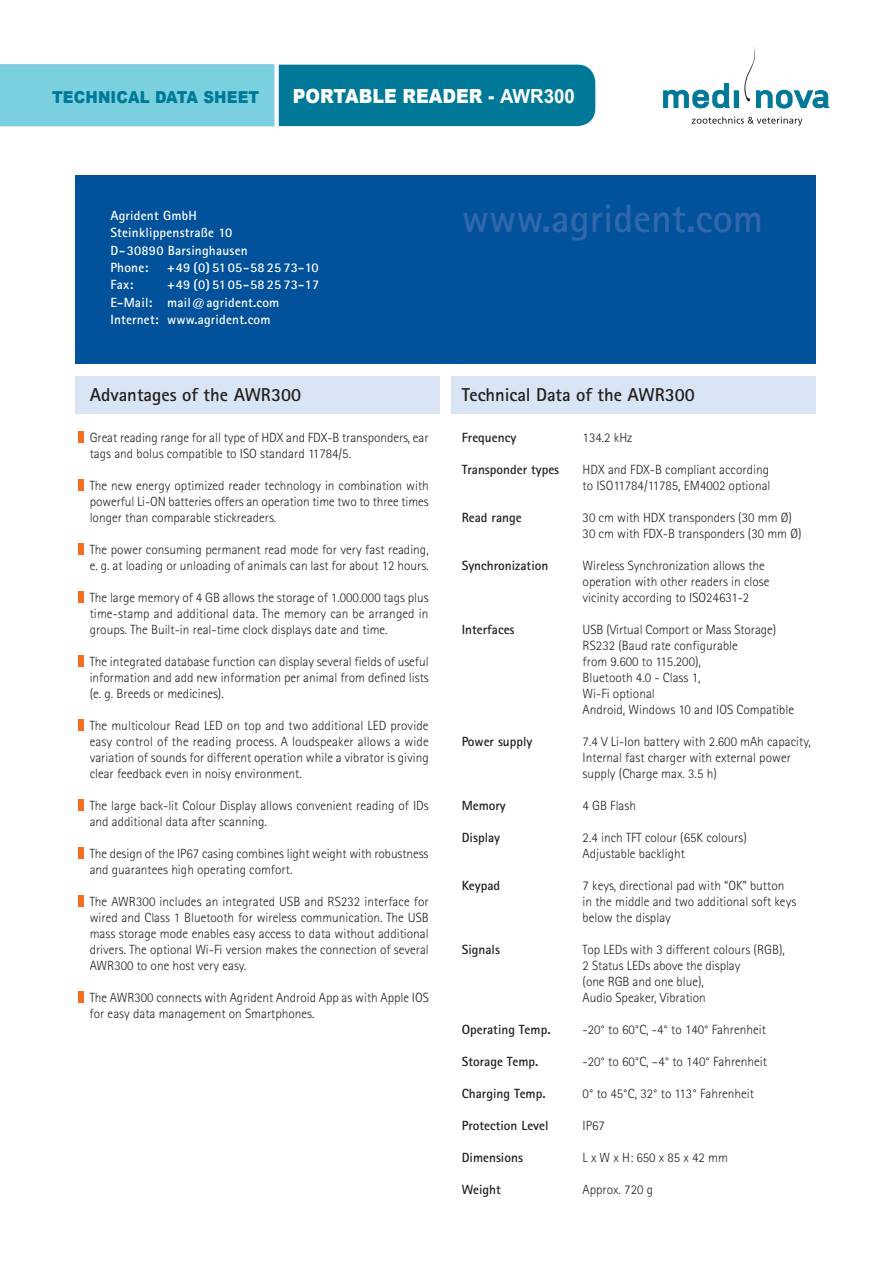
<style>
.page{position:relative;width:893px;height:1263px;background:#fff}
.page>*{position:absolute;margin:0;border:0;box-sizing:border-box;transform-origin:0 0}
.t1{font:700 39.9px "Rotis Sans Serif";color:#3068ab}
.t2{font:900 19.5px "Arial";color:#fff;scale:.9 1}
.t3{font:700 18.6px "Rotis Sans Serif";color:#231f20}
.t4{font:900 16.5px "Arial";letter-spacing:.01em;color:#007999;scale:.9 1}
.t5{font:300 13.35px/16px "Rotis Sans Serif";color:#231f20}
.t6{font:700 13.35px "Rotis Sans Serif";color:#231f20}
.t7{font:700 13.35px/17.2px "Rotis Sans Serif";letter-spacing:.015em;color:#fff}
.s1{font-weight:700}
</style>
<div class="page">
<svg style="left:0;top:65px;width:595px;height:61px;background:#39a1ba"></svg>
<div style="left:274px;top:54px;width:5px;height:83px;background:#fff"></div>
<svg style="left:663px;top:83px;width:67px;height:25px"></svg>
<svg style="left:744px;top:47px;width:86px;height:61px"></svg>
<div style="left:734px;top:91px;width:5px;height:17px;background:#007999"></div>
<svg style="left:692px;top:116px;width:110px;height:10px"></svg>
<div style="left:75px;top:376px;width:365px;height:37px;background:#d9e5f4"></div>
<div style="left:451px;top:376px;width:364px;height:37px;background:#d9e5f4"></div>
<div style="left:75px;top:175px;width:740px;height:189px;background:#01519b"></div>
<div style="left:78px;top:432px;width:5px;height:11px;background:#f36e21"></div>
<div style="left:78px;top:480px;width:5px;height:11px;background:#f36e21"></div>
<div style="left:78px;top:544px;width:5px;height:11px;background:#f36e21"></div>
<div style="left:78px;top:592px;width:5px;height:11px;background:#f36e21"></div>
<div style="left:78px;top:720px;width:5px;height:11px;background:#f36e21"></div>
<div style="left:78px;top:799px;width:5px;height:12px;background:#f36e21"></div>
<div style="left:78px;top:847px;width:5px;height:12px;background:#f36e21"></div>
<div style="left:78px;top:895px;width:5px;height:12px;background:#f36e21"></div>
<div style="left:78px;top:991px;width:5px;height:12px;background:#f36e21"></div>
<div style="left:78px;top:656px;width:5px;height:11px;background:#f36e21"></div>
<p class="t4" style="left:52px;top:85px;width:232px">TECHNICAL DATA SHEET</p>
<h2 class="t2" style="left:293px;top:82px;width:315px">PORTABLE READER - <span class="s1">AWR300</span></h2>
<p class="t7" style="left:110px;top:207px;width:139px">Agrident GmbH<br>Steinklippenstraße 10<br>D-30890 Barsinghausen<br>Phone:</p>
<p class="t7" style="left:167px;top:258px;width:153px">+49 (0) 5105-58 25 73-10</p>
<p class="t7" style="left:110px;top:276px;width:210px;text-indent:57px">+49 (0) 5105-58 25 73-17<br>E-Mail: mail@agrident.com<br>Internet: www.agrident.com</p>
<p class="t7" style="left:110px;top:276px;width:25px">Fax:</p>
<p class="t3" style="left:90px;top:383px;width:213px">Advantages of the AWR300</p>
<p class="t5" style="left:90px;top:430px;width:340px">Great reading range for all type of HDX and FDX-B transponders, ear tags and bolus compatible to ISO standard 11784/5.</p>
<p class="t5" style="left:90px;top:478px;width:341px;text-align:justify">The new energy optimized reader technology in combination with powerful Li-ON batteries offers an operation time two to three times longer than comparable stickreaders.</p>
<p class="t5" style="left:90px;top:542px;width:341px">The power consuming permanent read mode for very fast reading, e. g. at loading or unloading of animals can last for about 12 hours.</p>
<p class="t5" style="left:90px;top:590px;width:341px;text-align:justify">The large memory of 4 GB allows the storage of 1.000.000 tags plus time-stamp and additional data. The memory can be arranged in groups. The Built-in real-time clock displays date and time.</p>
<p class="t5" style="left:90px;top:654px;width:341px;text-align:justify">The integrated database function can display several fields of useful information and add new information per animal from defined lists (e. g. Breeds or medicines).</p>
<p class="t5" style="left:90px;top:718px;width:341px;text-align:justify">The multicolour Read LED on top and two additional LED provide easy control of the reading process. A loudspeaker allows a wide variation of sounds for different operation while a vibrator is giving clear feedback even in noisy environment.</p>
<p class="t5" style="left:90px;top:798px;width:341px">The large back-lit Colour Display allows convenient reading of IDs and additional data after scanning.</p>
<p class="t5" style="left:90px;top:846px;width:340px">The design of the IP67 casing combines light weight with robustness and guarantees high operating comfort.</p>
<p class="t5" style="left:90px;top:894px;width:341px;text-align:justify">The AWR300 includes an integrated USB and RS232 interface for wired and Class 1 Bluetooth for wireless communication. The USB mass storage mode enables easy access to data without additional drivers. The optional Wi-Fi version makes the connection of several AWR300 to one host very easy.</p>
<p class="t5" style="left:90px;top:990px;width:341px">The AWR300 connects with Agrident Android App as with Apple IOS for easy data management on Smartphones.</p>
<p class="t1" style="left:462px;top:194px;width:303px">www.agrident.com</p>
<p class="t3" style="left:462px;top:383px;width:235px">Technical Data of the AWR300</p>
<p class="t6" style="left:462px;top:429px;width:56px">Frequency</p>
<p class="t5" style="left:583px;top:430px;width:51px">134.2 kHz</p>
<p class="t6" style="left:462px;top:461px;width:99px">Transponder types</p>
<p class="t5" style="left:583px;top:462px;width:189px">HDX and FDX-B compliant according to ISO11784/11785, EM4002 optional</p>
<p class="t6" style="left:462px;top:509px;width:61px">Read range</p>
<p class="t5" style="left:583px;top:510px;width:220px">30 cm with HDX transponders (30 mm Ø)<br>30 cm with FDX-B transponders (30 mm Ø)</p>
<p class="t6" style="left:462px;top:557px;width:88px">Synchronization</p>
<p class="t5" style="left:583px;top:558px;width:188px">Wireless Synchronization allows the operation with other readers in close vicinity according to ISO24631-2</p>
<p class="t6" style="left:462px;top:621px;width:54px">Interfaces</p>
<p class="t5" style="left:583px;top:622px;width:213px">USB (Virtual Comport or Mass Storage)<br>RS232 (Baud rate configurable<br>from 9.600 to 115.200),<br>Bluetooth 4.0 - Class 1,<br>Wi-Fi optional<br>Android, Windows 10 and IOS Compatible</p>
<p class="t6" style="left:462px;top:733px;width:72px">Power supply</p>
<p class="t5" style="left:583px;top:734px;width:230px">7.4 V Li-Ion battery with 2.600 mAh capacity,<br>Internal fast charger with external power supply (Charge max. 3.5 h)</p>
<p class="t6" style="left:462px;top:797px;width:46px">Memory</p>
<p class="t5" style="left:583px;top:798px;width:55px">4 GB Flash</p>
<p class="t6" style="left:462px;top:829px;width:40px">Display</p>
<p class="t5" style="left:583px;top:830px;width:166px">2.4 inch TFT colour (65K colours)<br>Adjustable backlight</p>
<p class="t6" style="left:462px;top:877px;width:40px">Keypad</p>
<p class="t5" style="left:583px;top:878px;width:215px">7 keys, directional pad with “OK” button in the middle and two additional soft keys below the display</p>
<p class="t6" style="left:462px;top:941px;width:40px">Signals</p>
<p class="t5" style="left:583px;top:942px;width:204px">Top LEDs with 3 different colours (RGB),<br>2 Status LEDs above the display<br>(one RGB and one blue),<br>Audio Speaker, Vibration</p>
<p class="t6" style="left:462px;top:1021px;width:90px">Operating Temp.</p>
<p class="t5" style="left:583px;top:1021px;width:185px">-20° to 60°C, -4° to 140° Fahrenheit</p>
<p class="t6" style="left:462px;top:1053px;width:78px">Storage Temp.</p>
<p class="t5" style="left:583px;top:1053px;width:186px">-20° to 60°C, –4° to 140° Fahrenheit</p>
<p class="t6" style="left:462px;top:1085px;width:85px">Charging Temp.</p>
<p class="t5" style="left:583px;top:1085px;width:173px">0° to 45°C, 32° to 113° Fahrenheit</p>
<p class="t6" style="left:462px;top:1117px;width:88px">Protection Level</p>
<p class="t5" style="left:583px;top:1117px;width:24px">IP67</p>
<p class="t6" style="left:462px;top:1149px;width:63px">Dimensions</p>
<p class="t5" style="left:583px;top:1149px;width:147px">L x W x H: 650 x 85 x 42 mm</p>
<p class="t6" style="left:462px;top:1181px;width:40px">Weight</p>
<p class="t5" style="left:583px;top:1181px;width:72px">Approx. 720 g</p>
</div>
